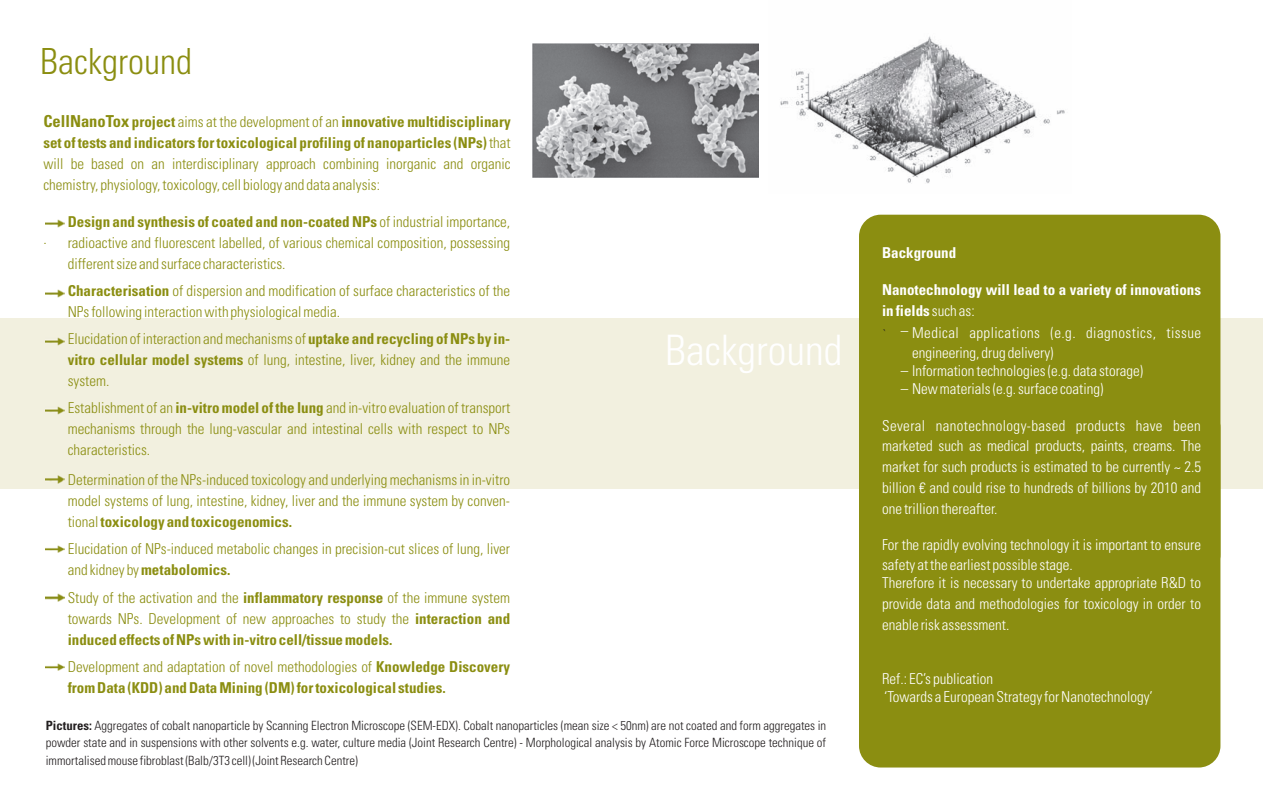
<style>
.page{position:relative;width:1263px;height:808px;background:#fff}
.page>*{position:absolute;margin:0;border:0;box-sizing:border-box;transform-origin:0 0}
.t1{font:300 condensed 42px "Univers LT";color:#fff}
.t2{font:300 condensed 36px "Univers LT";color:#8b8e11}
.t3{font:300 condensed 15px/21px "Univers LT";color:#8b8e11;text-align:justify}
.t4{font:300 condensed 15px/20.7px "Univers LT";color:#fff}
.t5{font:300 condensed 15px/21px "Univers LT";color:#8b8e11}
.t6{font:300 condensed 15px/21px "Univers LT";color:#fff}
.t7{font:300 condensed 15px/20.7px "Univers LT";letter-spacing:.03em;color:#fff}
.t8{font:300 condensed 12.75px/17.7px "Univers LT";color:#231f20;text-align:justify}
.s1{font-size:16.5px}
.s2{font-style:inherit}
</style>
<div class="page">
<div style="left:0;top:319px;width:1263px;height:170px;background:#f2f0df"></div>
<div style="left:859px;top:215px;width:361px;height:361px;background:#8b8e11;border-radius:22px"></div>
<div style="left:859px;top:406px;width:361px;height:361px;background:#8b8e11;border-radius:22px"></div>
<img style="left:46px;top:220px;width:19px;height:7px">
<img style="left:46px;top:290px;width:19px;height:7px">
<img style="left:46px;top:338px;width:19px;height:7px">
<img style="left:46px;top:407px;width:19px;height:7px">
<img style="left:46px;top:476px;width:19px;height:7px">
<img style="left:46px;top:545px;width:19px;height:7px">
<img style="left:46px;top:594px;width:19px;height:7px">
<img style="left:46px;top:663px;width:19px;height:8px">
<img style="left:532px;top:44px;width:227px;height:133px">
<img style="left:780px;top:36px;width:285px;height:148px">
<h2 class="t2" style="left:40px;top:48px;width:153px">Background</h2>
<p class="t3" style="left:43px;top:112px;width:469px"><span class="s1">CellNanoTox</span> <span class="s2">project</span> aims at the development of an <span class="s2">innovative multidisciplinary set of tests and indicators for toxicological profiling of nanoparticles (NPs)</span> that will be based on an interdisciplinary approach combining inorganic and organic chemistry, physiology, toxicology, cell biology and data analysis:</p>
<p class="t3" style="left:68px;top:213px;width:444px"><span class="s2">Design and synthesis of coated and non-coated NPs</span> of industrial importance, radioactive and fluorescent labelled, of various chemical composition, possessing different size and surface characteristics.</p>
<p class="t3" style="left:68px;top:282px;width:444px"><span class="s2">Characterisation</span> of dispersion and modification of surface characteristics of the<br>NPs following interaction with physiological media.</p>
<p class="t3" style="left:68px;top:330px;width:444px">Elucidation of interaction and mechanisms of <span class="s2">uptake and recycling of NPs by in&shy;vitro cellular model systems</span> of lung, intestine, liver, kidney and the immune system.</p>
<p class="t3" style="left:68px;top:399px;width:444px">Establishment of an <span class="s2">in-vitro model of the lung</span> and in-vitro evaluation of transport mechanisms through the lung-vascular and intestinal cells with respect to NPs characteristics.</p>
<p class="t3" style="left:68px;top:471px;width:444px">Determination of the NPs-induced toxicology and underlying mechanisms in in-vitro model systems of lung, intestine, kidney, liver and the immune system by conven&shy;tional <span class="s2">toxicology and toxicogenomics.</span></p>
<p class="t3" style="left:68px;top:540px;width:444px">Elucidation of NPs-induced metabolic changes in precision-cut slices of lung, liver and kidney by <span class="s2">metabolomics.</span></p>
<p class="t3" style="left:68px;top:588px;width:444px">Study of the activation and the <span class="s2">inflammatory response</span> of the immune system towards NPs. Development of new approaches to study the <span class="s2">interaction and induced effects of NPs with in-vitro cell/tissue models.</span></p>
<p class="t5" style="left:68px;top:658px;width:444px"><span class="s2">Development and adaptation of novel methodologies of</span> Knowledge Discovery from Data (KDD) and Data Mining (DM) for toxicological studies.</p>
<p class="t8" style="left:46px;top:717px;width:782px"><span class="s2">Pictures:</span> Aggregates of cobalt nanoparticle by Scanning Electron Microscope (SEM-EDX). Cobalt nanoparticles (mean size &lt; 50nm) are not coated and form aggregates in powder state and in suspensions with other solvents e.g. water, culture media (Joint Research Centre) - Morphological analysis by Atomic Force Microscope technique of immortalised mouse fibroblast (Balb/3T3 cell) (Joint Research Centre)</p>
<p class="t3" style="left:43px;top:229px;width:5px">.</p>
<h1 class="t1" style="left:665px;top:335px;width:179px">Background</h1>
<p class="t6" style="left:882px;top:244px;width:76px">Background</p>
<p class="t6" style="left:882px;top:280px;width:320px">Nanotechnology will lead to a variety of innovations in fields <span class="s2">such as:</span></p>
<p class="t7" style="left:912px;top:323px;width:291px">Medical applications (e.g. diagnostics, tissue engineering, drug delivery)</p>
<p class="t4" style="left:912px;top:363px;width:233px;line-height:18px">Information technologies (e.g. data storage)<br>New materials (e.g. surface coating)</p>
<p class="t4" style="left:882px;top:416px;width:320px;text-align:justify">Several nanotechnology-based products have been marketed such as medical products, paints, creams. The market for such products is estimated to be currently ~ 2.5 billion € and could rise to hundreds of billions by 2010 and one trillion thereafter.</p>
<p class="t4" style="left:882px;top:535px;width:320px">For the rapidly evolving technology it is important to ensure safety at the earliest possible stage.</p>
<p class="t4" style="left:882px;top:574px;width:320px;text-align:justify">Therefore it is necessary to undertake appropriate R&amp;D to provide data and methodologies for toxicology in order to enable risk assessment.</p>
<p class="t4" style="left:901px;top:315px;width:9px">_</p>
<p class="t4" style="left:901px;top:356px;width:9px;line-height:18.5px">_ _</p>
<p class="t4" style="left:882px;top:671px;width:272px;line-height:18px">Ref.: EC’s publication<br>‘Towards a European Strategy for Nanotechnology’</p>
</div>
